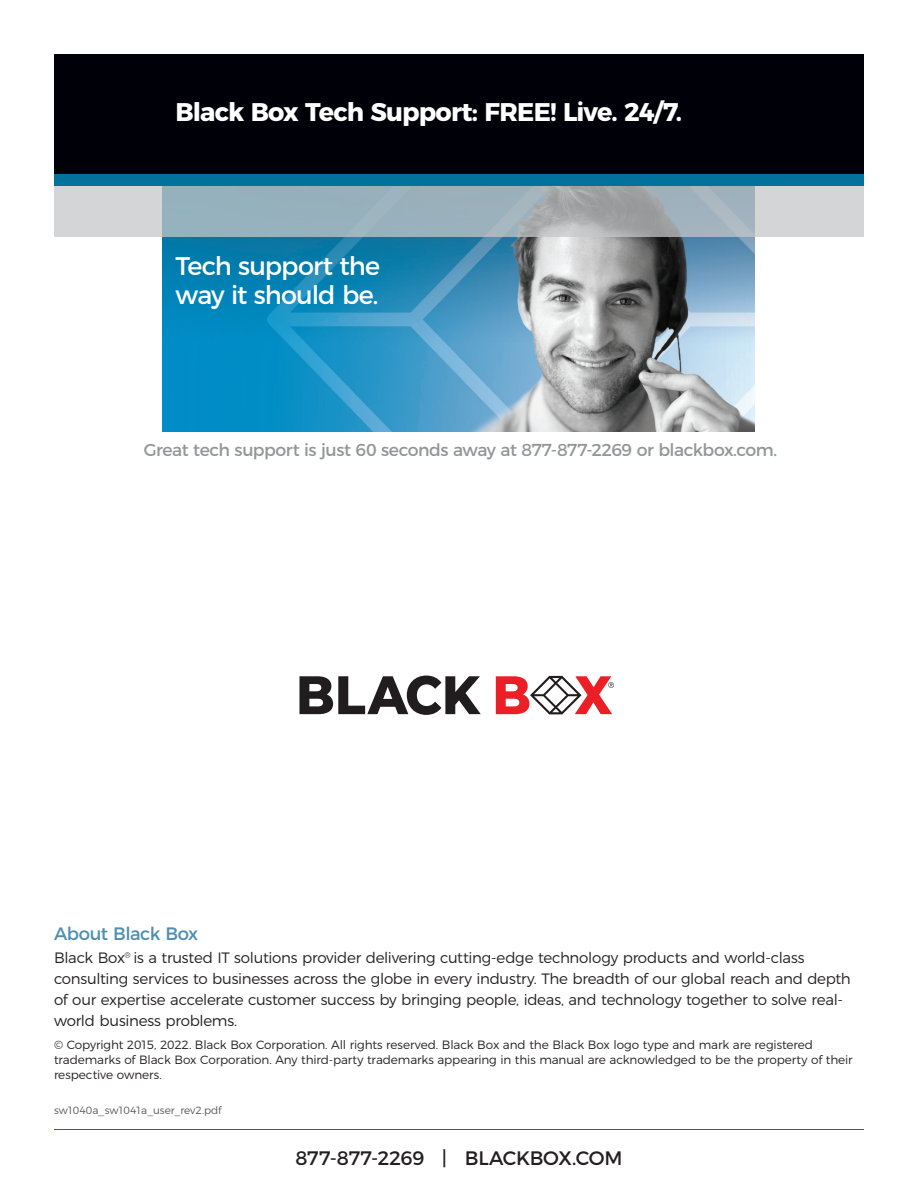
<style>
.page{position:relative;width:918px;height:1188px;background:#fff}
.page>*{position:absolute;margin:0;border:0;box-sizing:border-box;transform-origin:0 0}
.t1{font:700 25.5px "Montserrat";letter-spacing:-.035em;color:#fff}
.t2{font:25.5px/28.5px "Montserrat";letter-spacing:-.035em;color:#fff}
.t3{font:19.5px "Montserrat";letter-spacing:-.02em;color:#231f20}
.subhead-whtpaper_08{font:18px "Montserrat";letter-spacing:-.025em;color:#4e8eb1}
.t4{font:17.25px "Montserrat";letter-spacing:-.03em;color:#939598}
.manual-text_09{font:300 15px/21px "Montserrat";letter-spacing:-.02em;color:#231f20}
.manual-text_09-2{font:300 12px/15px "Montserrat";letter-spacing:-.01em;color:#231f20}
.manual-text_09-3{font:300 10.5px "Montserrat";letter-spacing:-.005em;color:#57585a}
</style>
<div class="page">
<hr style="left:54px;top:1129px;width:810px;height:1px;background:#00729b">
<div style="left:54px;top:54px;width:810px;height:130px;background:#000008"></div>
<img style="left:162px;top:237px;width:592px;height:195px">
<svg style="left:54px;top:186px;width:810px;height:51px;background:#abb9c0"></svg>
<div style="left:54px;top:175px;width:810px;height:11px;background:#00729b"></div>
<svg style="left:299px;top:676px;width:182px;height:39px"></svg>
<svg style="left:496px;top:676px;width:118px;height:38px"></svg>
<p class="t1" style="left:176px;top:91px;width:508px">Black Box Tech Support: FREE! Live. 24/7.</p>
<p class="t2" style="left:176px;top:250px;width:206px">Tech support the way it should be.</p>
<p class="t4" style="left:144px;top:436px;width:635px">Great tech support is just 60 seconds away at 877-877-2269 or blackbox.com.</p>
<p class="subhead-whtpaper_08" style="left:54px;top:919px;width:146px">About Black Box</p>
<p class="manual-text_09" style="left:54px;top:946px;width:798px">Black Box<sup>®</sup> is a trusted IT solutions provider delivering cutting-edge technology products and world-class consulting services to businesses across the globe in every industry. The breadth of our global reach and depth of our expertise accelerate customer success by bringing people, ideas, and technology together to solve real&shy;world business problems.</p>
<p class="manual-text_09-2" style="left:54px;top:1037px;width:800px">© Copyright 2015, 2022. Black Box Corporation. All rights reserved. Black Box and the Black Box logo type and mark are registered trademarks of Black Box Corporation. Any third-party trademarks appearing in this manual are acknowledged to be the property of their respective owners.</p>
<p class="manual-text_09-3" style="left:54px;top:1102px;width:169px">sw1040a_sw1041a_user_rev2.pdf</p>
<p class="t3" style="left:295px;top:1143px;width:329px">877-877-2269 | BLACKBOX.COM</p>
</div>
